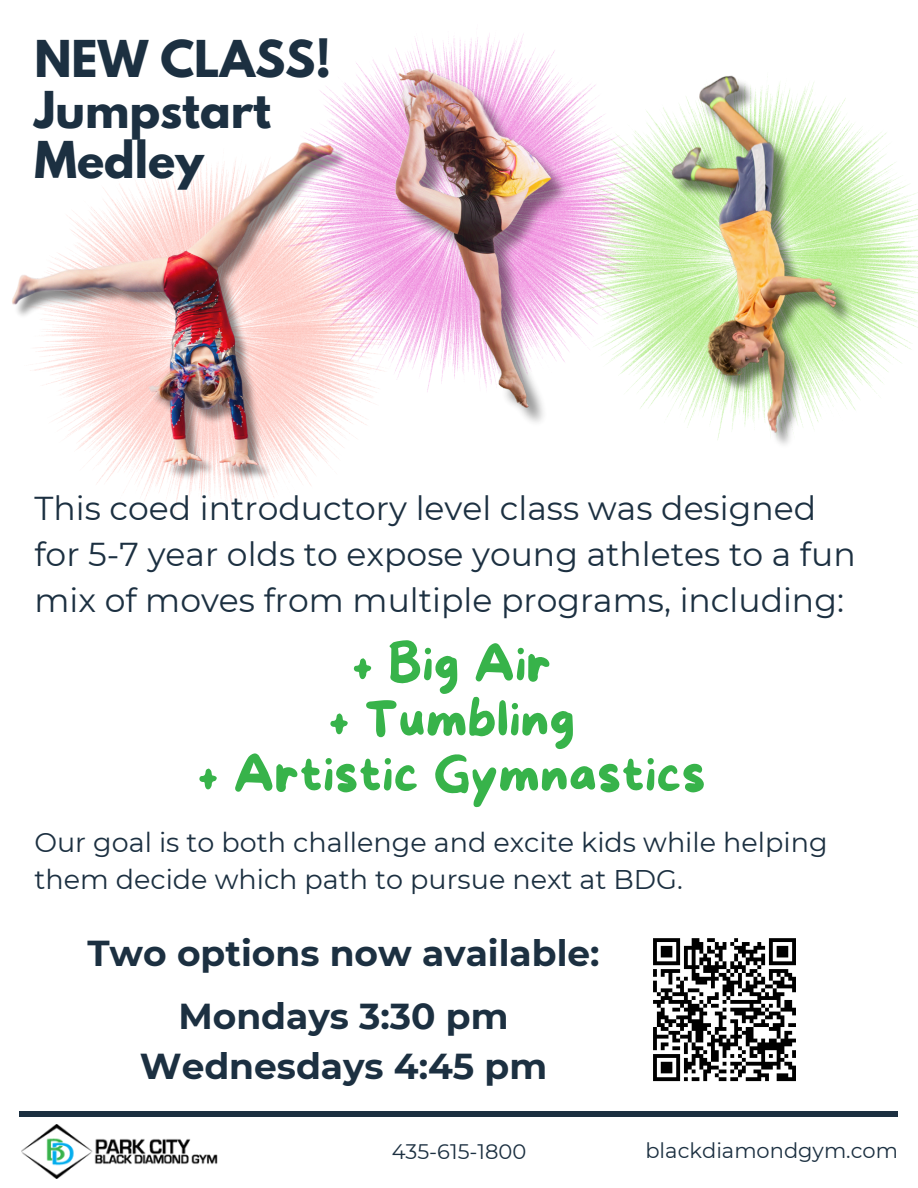
<style>
.page{position:relative;width:918px;height:1188px;background:#fff}
.page>*{position:absolute;margin:0;border:0;box-sizing:border-box;transform-origin:0 0}
.t1{font:51px/55.2px "More Sugar";color:#37b34a;text-align:center}
.t2{font:700 45px/50.7px "League Spartan";color:#1c3041}
.t3{font:700 36px/50.2px "Montserrat";color:#1c3041;text-align:center}
.t4{font:33px/46px "Montserrat";color:#1c3041}
.t5{font:27px/37px "Montserrat";color:#1c3041}
.t6{font:21px "Montserrat";color:#1c3041}
</style>
<div class="page">
<div style="left:20px;top:1112px;width:878px;height:5px;background:#1c3041"></div>
<img style="left:21px;top:1124px;width:197px;height:54px">
<img style="left:12px;top:159px;width:361px;height:337px">
<svg style="left:653px;top:938px;width:143px;height:144px"></svg>
<img style="left:871px;top:132px;width:47px;height:262px">
<img style="left:637px;top:75px;width:234px;height:370px">
<img style="left:278px;top:59px;width:367px;height:333px">
<img style="left:375px;top:33px;width:200px;height:390px">
<p class="t2" style="left:34px;top:39px;width:298px">NEW CLASS!<br>Jumpstart<br>Medley</p>
<p class="t4" style="left:34px;top:485px;width:823px">This coed introductory level class was designed for 5-7 year olds to expose young athletes to a fun mix of moves from multiple programs, including:</p>
<p class="t1" style="left:198px;top:639px;width:510px">+ Big Air<br>+ Tumbling<br>+ Artistic Gymnastics</p>
<h2 class="t5" style="left:34px;top:823px;width:795px">Our goal is to both challenge and excite kids while helping them decide which path to pursue next at BDG.</h2>
<p class="t3" style="left:87px;top:928px;width:514px">Two options now available:</p>
<h4 class="t3" style="left:140px;top:991px;width:409px">Mondays 3:30 pm<br>Wednesdays 4:45 pm</h4>
<p class="t6" style="left:392px;top:1138px;width:136px">435-615-1800</p>
<p class="t6" style="left:645px;top:1138px;width:254px">blackdiamondgym.com</p>
</div>
